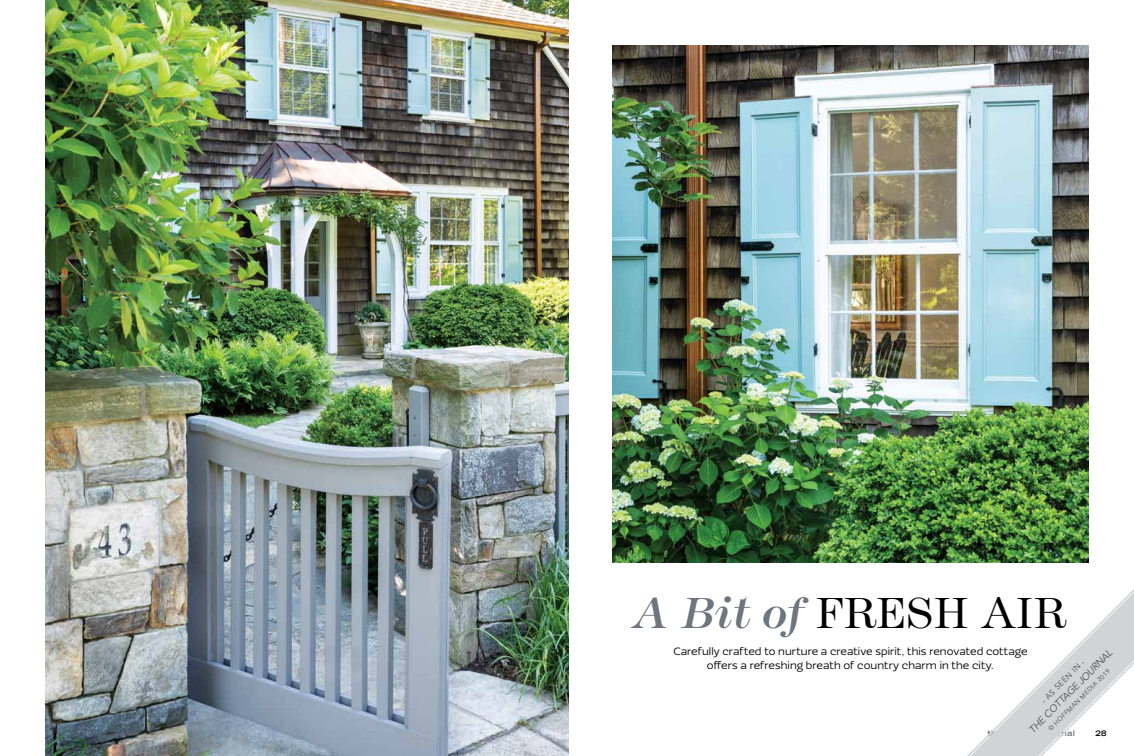
<style>
.page{position:relative;width:1134px;height:756px;background:#fff}
.page>*{position:absolute;margin:0;border:0;box-sizing:border-box;transform-origin:0 0}
.t1{font:300 45px "Modern Two Sxtn ITC Std";color:#000}
.t2{font:11px/14px "Ezzo";letter-spacing:.005em;color:#000;text-align:center}
.t3{font:italic 10px "Avenir";color:#4d4d4f}
.t4{font:8px "Avenir";color:#4d4d4f}
.t5{font:700 expanded 7.5px "Trade Gothic LH";color:#000}
.t6{font:6.5px "Avenir";color:#4d4d4f}
.s1{font-weight:500;font-style:italic;color:#6e757f}
</style>
<div class="page">
<img style="left:612px;top:45px;width:477px;height:517px">
<img style="left:45px;top:0;width:523px;height:756px">
<svg style="left:967px;top:589px;width:167px;height:167px"></svg>
<h1 class="t1" style="left:633px;top:588px;width:437px"><span class="s1">A Bit of</span> FRESH AIR</h1>
<p class="t2" style="left:673px;top:645px;width:356px">Carefully crafted to nurture a creative spirit, this renovated cottage offers a refreshing breath of country charm in the city.</p>
<p class="t3" style="left:1026px;top:727px;width:115px;rotate:-45deg">THE COTTAGE JOURNAL</p>
<p class="t4" style="left:1039px;top:699px;width:59px;rotate:-45deg">- AS SEEN IN -</p>
<p class="t6" style="left:1047px;top:727px;width:86px;rotate:-45deg">© HOFFMAN MEDIA 2019</p>
<p class="t5" style="left:1096px;top:728px;width:13px">28</p>
</div>
